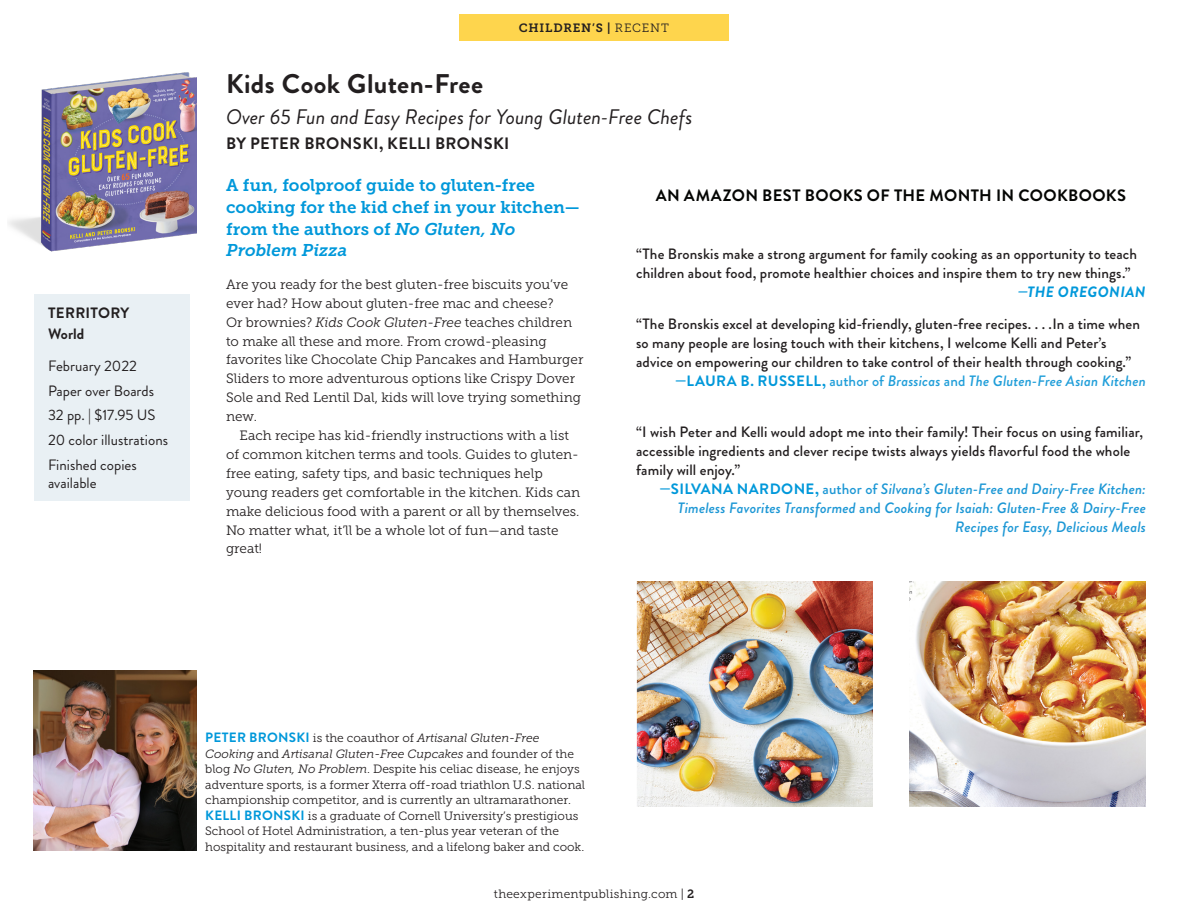
<style>
.page{position:relative;width:1188px;height:918px;background:#fff}
.page>*{position:absolute;margin:0;border:0;box-sizing:border-box;transform-origin:0 0}
.Book_Title{font:700 27px "Brandon Grotesque";letter-spacing:.015em;color:#231f20}
.Book_Title-2{font:italic 21px "Brandon Grotesque";color:#231f20}
.Headnote{font:16.95px/21.9px "Museo Slab 700";color:#0098da}
.Quote_att{font:700 16.5px "Brandon Grotesque";letter-spacing:.025em;color:#040503}
.Illustrator{font:700 16.5px "Brandon Grotesque";letter-spacing:.025em;color:#231f20}
.t1{font:500 15px/18.9px "Brandon Grotesque";letter-spacing:.01em;color:#231f20}
.Quote_att-2{font:italic 500 15px/18.9px "Brandon Grotesque";letter-spacing:.005em;color:#1c97d5;text-align:right}
.Specs{font:15px/18px "Brandon Grotesque";color:#231f20}
.Quote_att-3{font:italic 500 15px "Brandon Grotesque";letter-spacing:.005em;color:#209ed9}
.Rights_info{font:700 15px/21px "Brandon Grotesque";letter-spacing:.015em;color:#231f20}
.Quote_att-4{font:italic 700 15px "Brandon Grotesque";letter-spacing:.03em;color:#0098da}
.SYN{font:13.5px/18.9px "Museo Slab 300";color:#231f20}
.Bio{font:12px/15.5px "Museo Slab 300";color:#231f20}
.Folio{font:12px "Museo Slab 300";letter-spacing:.025em;color:#231f20}
.Folio-2{font:12px "Museo Slab 700";letter-spacing:.06em;color:#231f20}
.s1{font-family:"Museo Slab 300"}
.s2{font-style:italic}
.s3{font-weight:700;font-style:normal;color:#0098da}
.s4{font-style:normal}
.s5{font-family:"Brandon Grotesque";font-weight:700;font-size:13.5px;color:#0098da}
.s6{font-family:"Museo Slab 700"}
</style>
<div class="page">
<img style="left:8px;top:72px;width:188px;height:180px">
<div style="left:34px;top:294px;width:156px;height:207px;background:#e9f0f4"></div>
<div style="left:459px;top:14px;width:270px;height:27px;background:#fed54d"></div>
<img style="left:33px;top:671px;width:164px;height:179px">
<img style="left:636px;top:582px;width:237px;height:224px">
<img style="left:909px;top:582px;width:237px;height:224px">
<p class="Rights_info" style="left:48px;top:303px;width:83px">TERRITORY<br>World</p>
<p class="Specs" style="left:48px;top:357px;width:90px">February 2022</p>
<p class="Specs" style="left:48px;top:382px;width:108px">Paper over Boards</p>
<p class="Specs" style="left:48px;top:406px;width:109px">32 pp. | $17.95 US</p>
<p class="Specs" style="left:48px;top:431px;width:122px">20 color illustrations</p>
<p class="Specs" style="left:48px;top:456px;width:90px">Finished copies available</p>
<p class="Folio-2" style="left:519px;top:21px;width:152px">CHILDREN’S | <span class="s1">RECENT</span></p>
<p class="Book_Title" style="left:226px;top:65px;width:259px">Kids Cook Gluten-Free</p>
<p class="Book_Title-2" style="left:226px;top:102px;width:468px">Over 65 Fun and Easy Recipes for Young Gluten-Free Chefs</p>
<p class="Illustrator" style="left:226px;top:132px;width:285px">BY PETER BRONSKI, KELLI BRONSKI</p>
<p class="Quote_att" style="left:656px;top:184px;width:472px">AN AMAZON BEST BOOKS OF THE MONTH IN COOKBOOKS</p>
<p class="Headnote" style="left:226px;top:174px;width:356px">A fun, foolproof guide to gluten-free cooking for the kid chef in your kitchen— from the authors of <span class="s2">No Gluten, No<br>Problem Pizza</span></p>
<p class="SYN" style="left:226px;top:275px;width:359px">Are you ready for the best gluten-free biscuits you’ve ever had? How about gluten-free mac and cheese?<br>Or brownies? <span class="s2">Kids Cook Gluten-Free</span> teaches children to make all these and more. From crowd-pleasing favorites like Chocolate Chip Pancakes and Hamburger Sliders to more adventurous options like Crispy Dover Sole and Red Lentil Dal, kids will love trying something new.</p>
<p class="SYN" style="left:226px;top:426px;width:356px;text-indent:14px">Each recipe has kid-friendly instructions with a list of common kitchen terms and tools. Guides to gluten&shy;free eating, safety tips, and basic techniques help young readers get comfortable in the kitchen. Kids can make delicious food with a parent or all by themselves.<br>No matter what, it’ll be a whole lot of fun—and taste great!</p>
<p class="t1" style="left:636px;top:245px;width:503px">“The Bronskis make a strong argument for family cooking as an opportunity to teach children about food, promote healthier choices and inspire them to try new things.”</p>
<p class="Quote_att-4" style="left:1017px;top:281px;width:130px">—THE OREGONIAN</p>
<p class="t1" style="left:636px;top:315px;width:505px">“The Bronskis excel at developing kid-friendly, gluten-free recipes. . . .In a time when so many people are losing touch with their kitchens, I welcome Kelli and Peter’s advice on empowering our children to take control of their health through cooking.”</p>
<p class="Quote_att-3" style="left:675px;top:370px;width:472px"><span class="s3">—LAURA B. RUSSELL,</span> <span class="s4">author of</span> Brassicas <span class="s4">and</span> The Gluten-Free Asian Kitchen</p>
<p class="t1" style="left:636px;top:423px;width:508px">“I wish Peter and Kelli would adopt me into their family! Their focus on using familiar, accessible ingredients and clever recipe twists always yields flavorful food the whole family will enjoy.”</p>
<p class="Quote_att-2" style="left:660px;top:480px;width:488px"><span class="s3">—SILVANA NARDONE,</span> <span class="s4">author of</span> Silvana’s Gluten-Free and Dairy-Free Kitchen:<br>Timeless Favorites Transformed <span class="s4">and</span> Cooking for Isaiah: Gluten-Free &amp; Dairy-Free<br>Recipes for Easy, Delicious Meals</p>
<p class="Bio" style="left:205px;top:731px;width:382px"><span class="s5">PETER BRONSKI</span> is the coauthor of <span class="s2">Artisanal Gluten-Free Cooking</span> and <span class="s2">Artisanal Gluten-Free Cupcakes</span> and founder of the blog <span class="s2">No Gluten, No Problem</span>. Despite his celiac disease, he enjoys adventure sports, is a former Xterra off-road triathlon U.S. national championship competitor, and is currently an ultramarathoner.<br><span class="s5">KELLI BRONSKI</span> is a graduate of Cornell University’s prestigious School of Hotel Administration, a ten-plus year veteran of the hospitality and restaurant business, and a lifelong baker and cook.</p>
<p class="Folio" style="left:494px;top:887px;width:202px">theexperimentpublishing.com | <span class="s6">2</span></p>
</div>
